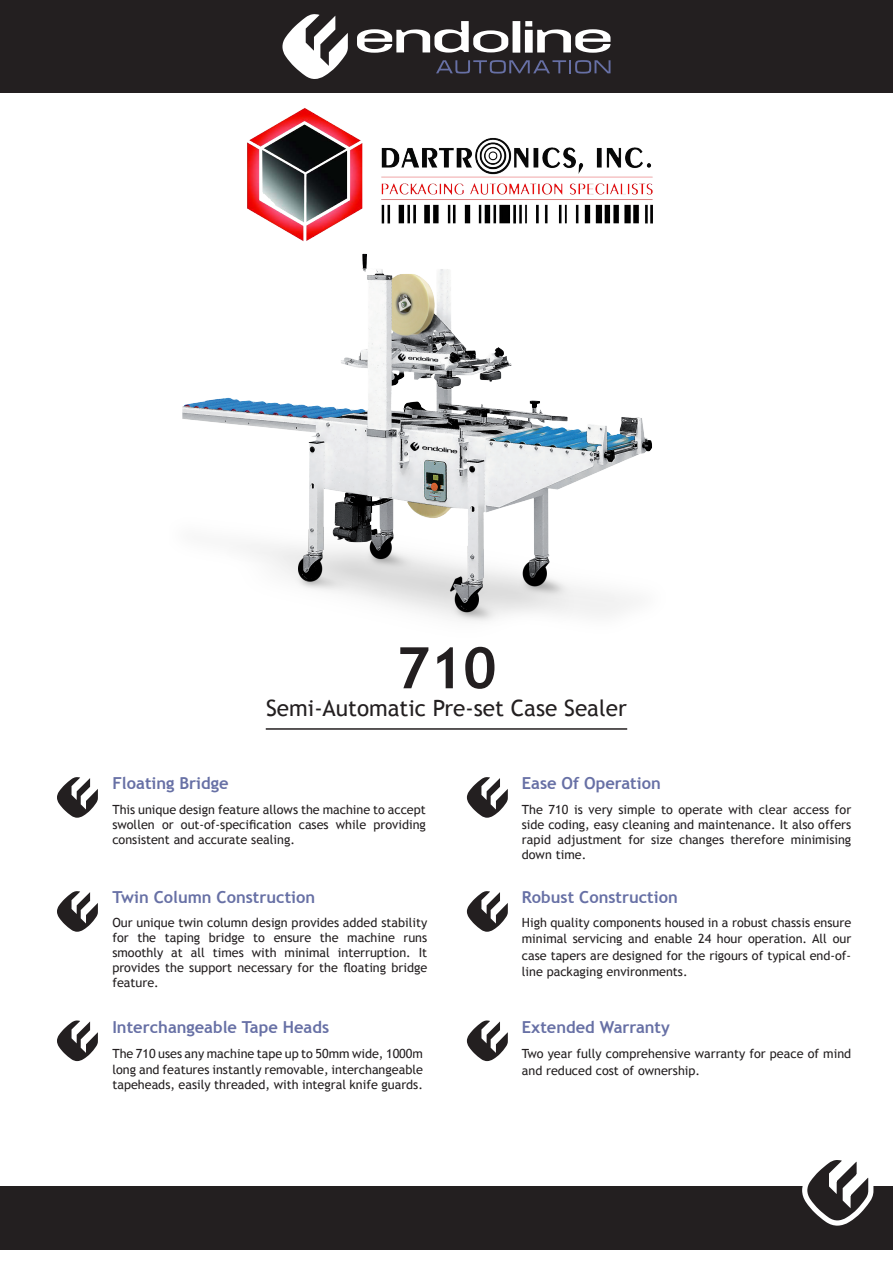
<style>
.page{position:relative;width:893px;height:1263px;background:#fff}
.page>*{position:absolute;margin:0;border:0;box-sizing:border-box;transform-origin:0 0}
.t1{font:700 57px "Trebuchet MS";color:#231f20}
.t2{font:22.5px "Trebuchet MS";color:#231f20}
.t3{font:700 16.5px "Trebuchet MS";color:#6770a5}
.t4{font:12.6px/15.1px "Trebuchet MS";color:#231f20;text-align:justify}
</style>
<div class="page">
<img style="left:182px;top:253px;width:470px;height:368px">
<hr style="left:266px;top:728px;width:361px;height:2px;background:#231f20">
<div style="left:0;top:0;width:893px;height:93px;background:#231f20"></div>
<svg style="left:357px;top:21px;width:253px;height:32px"></svg>
<svg style="left:282px;top:14px;width:66px;height:65px"></svg>
<svg style="left:436px;top:60px;width:174px;height:14px"></svg>
<div style="left:0;top:1186px;width:893px;height:63px;background:#231f20"></div>
<svg style="left:802px;top:1160px;width:72px;height:66px"></svg>
<svg style="left:57px;top:777px;width:41px;height:41px"></svg>
<svg style="left:467px;top:777px;width:41px;height:41px"></svg>
<svg style="left:57px;top:891px;width:41px;height:41px"></svg>
<svg style="left:467px;top:891px;width:41px;height:41px"></svg>
<svg style="left:57px;top:1020px;width:41px;height:41px"></svg>
<svg style="left:467px;top:1020px;width:41px;height:41px"></svg>
<img style="left:247px;top:108px;width:406px;height:134px">
<h1 class="t1" style="left:396px;top:632px;width:102px">710</h1>
<h2 class="t2" style="left:266px;top:695px;width:362px">Semi-Automatic Pre-set Case Sealer</h2>
<h3 class="t3" style="left:112px;top:773px;width:118px">Floating Bridge</h3>
<p class="t4" style="left:112px;top:802px;width:315px">This unique design feature allows the machine to accept swollen or out-of-specification cases while providing consistent and accurate sealing.</p>
<h3 class="t3" style="left:112px;top:887px;width:204px">Twin Column Construction</h3>
<p class="t4" style="left:112px;top:915px;width:316px">Our unique twin column design provides added stability for the taping bridge to ensure the machine runs smoothly at all times with minimal interruption. It provides the support necessary for the floating bridge feature.</p>
<h3 class="t3" style="left:112px;top:1016px;width:218px">Interchangeable Tape Heads</h3>
<p class="t4" style="left:112px;top:1046px;width:312px">The 710 uses any machine tape up to 50mm wide, 1000m long and features instantly removable, interchangeable tapeheads, easily threaded, with integral knife guards.</p>
<h3 class="t3" style="left:522px;top:773px;width:140px">Ease Of Operation</h3>
<p class="t4" style="left:522px;top:802px;width:331px">The 710 is very simple to operate with clear access for side coding, easy cleaning and maintenance. It also offers rapid adjustment for size changes therefore minimising down time.</p>
<h3 class="t3" style="left:522px;top:887px;width:157px">Robust Construction</h3>
<p class="t4" style="left:522px;top:914px;width:331px;line-height:16.4px">High quality components housed in a robust chassis ensure minimal servicing and enable 24 hour operation. All our case tapers are designed for the rigours of typical end-of&shy;line packaging environments.</p>
<h3 class="t3" style="left:522px;top:1016px;width:150px">Extended Warranty</h3>
<p class="t4" style="left:522px;top:1046px;width:331px;line-height:16.4px">Two year fully comprehensive warranty for peace of mind and reduced cost of ownership.</p>
</div>
